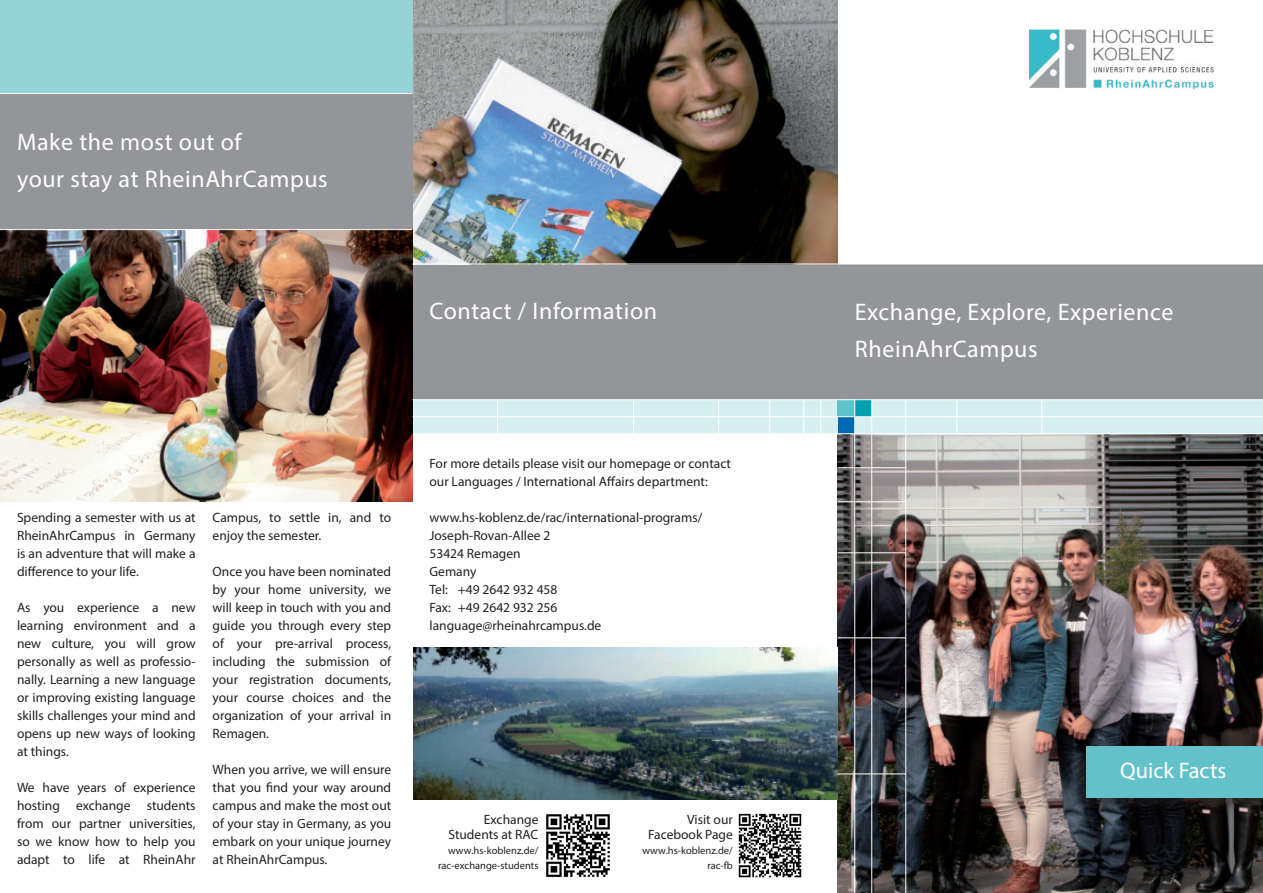
<style>
.page{position:relative;width:1263px;height:893px;background:#fff}
.page>*{position:absolute;margin:0;border:0;box-sizing:border-box;transform-origin:0 0}
.t1{font:24px/37.5px "Myriad Pro";letter-spacing:.025em;color:#fff}
.t2{font:22.5px "Myriad Pro";color:#fff}
.t3{font:13.5px/18px "Myriad Pro";color:#231f20;text-align:justify}
.t4{font:10.5px/15px "Myriad Pro";color:#231f20;text-align:right}
</style>
<div class="page">
<div style="left:412px;top:264px;width:851px;height:136px;background:#939598"></div>
<div style="left:412px;top:400px;width:851px;height:34px;background:#d8eff1"></div>
<div style="left:0;top:0;width:412px;height:94px;background:#94d2d7"></div>
<div style="left:0;top:94px;width:412px;height:136px;background:#939598"></div>
<div style="left:855px;top:400px;width:17px;height:17px;background:#00a0b0"></div>
<div style="left:838px;top:400px;width:17px;height:17px;background:#60c2cd"></div>
<div style="left:838px;top:417px;width:17px;height:17px;background:#0168b3"></div>
<img style="left:0;top:230px;width:412px;height:271px">
<img style="left:413px;top:0;width:425px;height:264px">
<img style="left:1029px;top:29px;width:185px;height:60px">
<hr style="left:0;top:93px;width:412px;height:1px;background:#fff">
<img style="left:738px;top:813px;width:64px;height:65px">
<img style="left:546px;top:814px;width:64px;height:64px">
<img style="left:837px;top:434px;width:426px;height:459px">
<img style="left:413px;top:647px;width:424px;height:152px">
<hr style="left:854px;top:400px;width:1px;height:493px;background:#fff">
<hr style="left:871px;top:400px;width:1px;height:493px;background:#fff">
<hr style="left:905px;top:400px;width:1px;height:493px;background:#fff">
<hr style="left:956px;top:400px;width:1px;height:34px;background:#fff">
<hr style="left:1041px;top:400px;width:1px;height:34px;background:#fff">
<hr style="left:412px;top:416px;width:851px;height:1px;background:#fff">
<hr style="left:413px;top:433px;width:850px;height:1px;background:#fff">
<hr style="left:838px;top:552px;width:68px;height:1px;background:#fff">
<hr style="left:838px;top:637px;width:68px;height:1px;background:#fff">
<hr style="left:837px;top:773px;width:69px;height:1px;background:#fff">
<hr style="left:412px;top:399px;width:851px;height:1px;background:#fff">
<hr style="left:820px;top:400px;width:1px;height:34px;background:#fff">
<hr style="left:803px;top:400px;width:1px;height:34px;background:#fff">
<hr style="left:769px;top:400px;width:1px;height:34px;background:#fff">
<hr style="left:718px;top:400px;width:1px;height:34px;background:#fff">
<hr style="left:633px;top:400px;width:1px;height:34px;background:#fff">
<hr style="left:497px;top:400px;width:1px;height:34px;background:#fff">
<hr style="left:838px;top:467px;width:68px;height:1px;background:#fff">
<hr style="left:838px;top:501px;width:68px;height:1px;background:#fff">
<hr style="left:412px;top:264px;width:851px;height:1px;background:#fff">
<hr style="left:0;top:229px;width:412px;height:1px;background:#fff">
<div style="left:1075px;top:747px;width:188px;height:65px;background:#231f20;opacity:.5"></div>
<div style="left:1086px;top:746px;width:177px;height:51px;background:#63c2c9"></div>
<p class="t1" style="left:17px;top:123px;width:226px">Make the most out of</p>
<p class="t1" style="left:17px;top:159px;width:312px">your stay at RheinAhrCampus</p>
<p class="t1" style="left:429px;top:292px;width:229px">Contact / Information</p>
<p class="t1" style="left:855px;top:292px;width:320px">Exchange, Explore, Experience<br>RheinAhrCampus</p>
<p class="t3" style="left:17px;top:508px;width:180px">Spending a semester with us at RheinAhrCampus in Germany is an adventure that will make a difference to your life.</p>
<p class="t3" style="left:17px;top:598px;width:180px">As you experience a new learning environment and a new culture, you will grow personally as well as professio&shy;nally. Learning a new language or improving existing language skills challenges your mind and opens up new ways of looking at things.</p>
<p class="t3" style="left:17px;top:778px;width:180px">We have years of experience hosting exchange students from our partner universities, so we know how to help you adapt to life at RheinAhr</p>
<p class="t3" style="left:213px;top:508px;width:180px">Campus, to settle in, and to enjoy the semester.</p>
<p class="t3" style="left:213px;top:562px;width:180px">Once you have been nominated by your home university, we will keep in touch with you and guide you through every step of your pre-arrival process, including the submission of your registration documents, your course choices and the organization of your arrival in Remagen.</p>
<p class="t3" style="left:213px;top:760px;width:180px">When you arrive, we will ensure that you find your way around campus and make the most out of your stay in Germany, as you embark on your unique journey at RheinAhrCampus.</p>
<p class="t3" style="left:429px;top:454px;width:303px">For more details please visit our homepage or contact</p>
<p class="t3" style="left:429px;top:472px;width:280px">our Languages / International Affairs department:</p>
<p class="t3" style="left:429px;top:508px;width:274px">www.hs-koblenz.de/rac/international-programs/</p>
<p class="t3" style="left:429px;top:526px;width:122px">Joseph-Rovan-Allee 2</p>
<p class="t3" style="left:429px;top:544px;width:93px">53424 Remagen</p>
<p class="t3" style="left:429px;top:562px;width:48px">Gemany</p>
<p class="t3" style="left:429px;top:580px;width:129px">Tel: +49 2642 932 458</p>
<p class="t3" style="left:429px;top:598px;width:129px">Fax: +49 2642 932 256</p>
<p class="t3" style="left:429px;top:616px;width:173px">language@rheinahrcampus.de</p>
<p class="t3" style="left:484px;top:810px;width:56px">Exchange</p>
<p class="t3" style="left:448px;top:825px;width:92px">Students at RAC</p>
<p class="t4" style="left:438px;top:843px;width:102px">www.hs-koblenz.de/ rac-exchange-students</p>
<p class="t3" style="left:648px;top:812px;width:86px;line-height:15px;text-align:right">Visit our<br>Facebook Page</p>
<p class="t4" style="left:643px;top:843px;width:92px">www.hs-koblenz.de/ rac-fb</p>
<p class="t2" style="left:1120px;top:757px;width:108px">Quick Facts</p>
</div>
